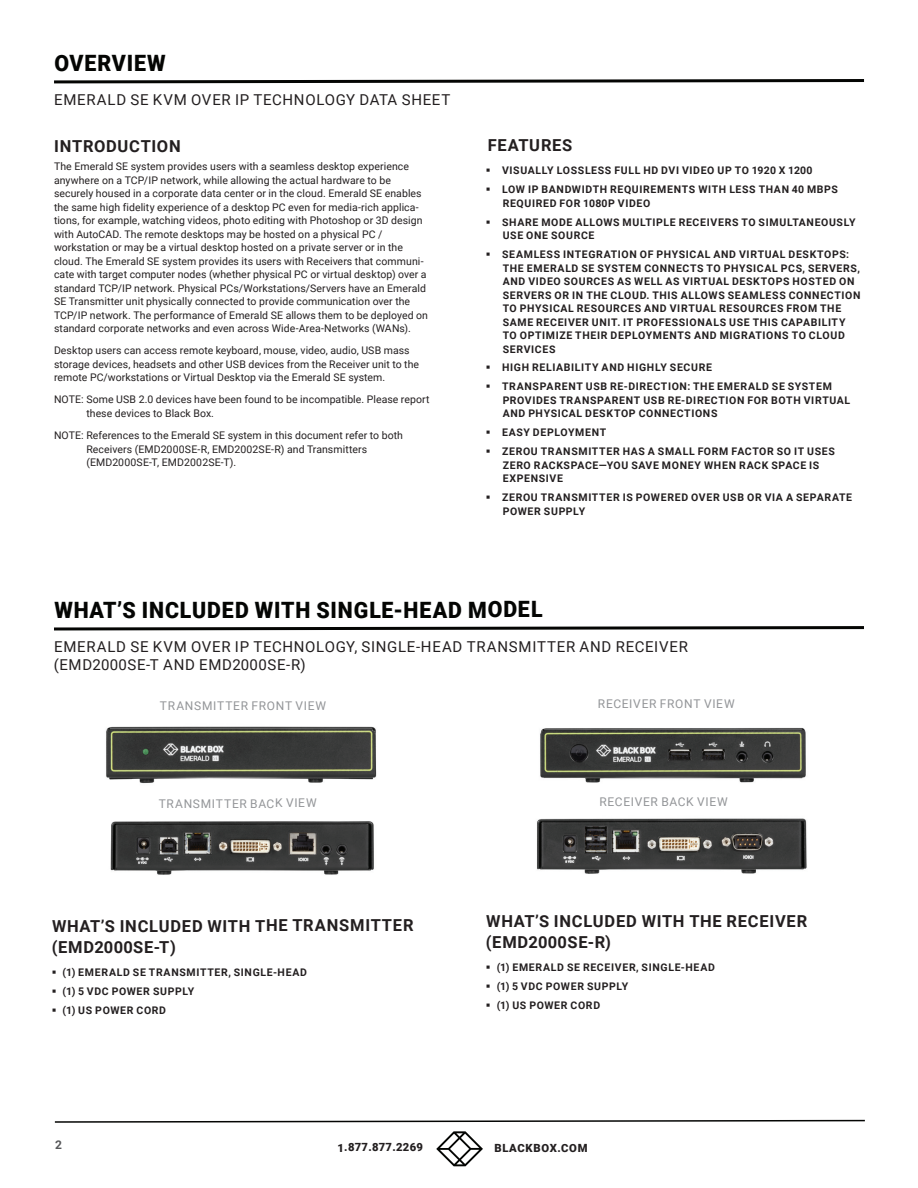
<style>
.page{position:relative;width:918px;height:1188px;background:#fff}
.page>*{position:absolute;margin:0;border:0;box-sizing:border-box;transform-origin:0 0}
.t1{font:900 22.5px "Roboto";letter-spacing:.04em;color:#040503;scale:.95 1}
.t2{font:700 16.5px/21.1px "Roboto";letter-spacing:.045em;color:#231f20}
.t3{font:15px/18px "Roboto";letter-spacing:.045em;color:#231f20}
.t4{font:12px "Roboto";letter-spacing:.055em;color:#939598}
.t5{font:700 12px "Roboto";color:#57585a}
.t6{font:900 11.25px "Roboto";letter-spacing:.025em;color:#231f20}
.t7{font:900 11.25px "Roboto";letter-spacing:.05em;color:#231f20}
.t8{font:10.5px/13.5px "Roboto";letter-spacing:.005em;color:#231f20}
.t9{font:700 10.5px/13.5px "Roboto";letter-spacing:.06em;color:#231f20}
</style>
<div class="page">
<svg style="left:54px;top:1119px;width:811px;height:4px"></svg>
<svg style="left:436px;top:1131px;width:47px;height:35px"></svg>
<svg style="left:54px;top:79px;width:811px;height:5px"></svg>
<svg style="left:54px;top:626px;width:810px;height:5px"></svg>
<img style="left:106px;top:726px;width:271px;height:58px">
<img style="left:110px;top:821px;width:264px;height:54px">
<img style="left:540px;top:727px;width:266px;height:56px">
<img style="left:537px;top:818px;width:270px;height:56px">
<h1 class="t1" style="left:54px;top:47px;width:119px">OVERVIEW</h1>
<h3 class="t3" style="left:54px;top:90px;width:398px">EMERALD SE KVM OVER IP TECHNOLOGY DATA SHEET</h3>
<h2 class="t2" style="left:54px;top:135px;width:128px">INTRODUCTION</h2>
<p class="t8" style="left:54px;top:159px;width:376px">The Emerald SE system provides users with a seamless desktop experience anywhere on a TCP/IP network, while allowing the actual hardware to be securely housed in a corporate data center or in the cloud. Emerald SE enables the same high fidelity experience of a desktop PC even for media-rich applica&shy;tions, for example, watching videos, photo editing with Photoshop or 3D design with AutoCAD. The remote desktops may be hosted on a physical PC / workstation or may be a virtual desktop hosted on a private server or in the cloud. The Emerald SE system provides its users with Receivers that communi&shy;cate with target computer nodes (whether physical PC or virtual desktop) over a standard TCP/IP network. Physical PCs/Workstations/Servers have an Emerald SE Transmitter unit physically connected to provide communication over the TCP/IP network. The performance of Emerald SE allows them to be deployed on standard corporate networks and even across Wide-Area-Networks (WANs).</p>
<p class="t8" style="left:54px;top:343px;width:367px">Desktop users can access remote keyboard, mouse, video, audio, USB mass storage devices, headsets and other USB devices from the Receiver unit to the remote PC/workstations or Virtual Desktop via the Emerald SE system.</p>
<p class="t8" style="left:86px;top:392px;width:345px;text-indent:-32px">NOTE: Some USB 2.0 devices have been found to be incompatible. Please report these devices to Black Box.</p>
<p class="t8" style="left:86px;top:428px;width:318px;text-indent:-32px">NOTE: References to the Emerald SE system in this document refer to both<br>Receivers (EMD2000SE-R, EMD2002SE-R) and Transmitters (EMD2000SE-T, EMD2002SE-T).</p>
<h2 class="t2" style="left:488px;top:134px;width:86px">FEATURES</h2>
<p class="t9" style="left:486px;top:163px;width:328px">▪ VISUALLY LOSSLESS FULL HD DVI VIDEO UP TO 1920 X 1200</p>
<p class="t9" style="left:503px;top:182px;width:337px;text-indent:-17px">▪ LOW IP BANDWIDTH REQUIREMENTS WITH LESS THAN 40 MBPS<br>REQUIRED FOR 1080P VIDEO</p>
<p class="t9" style="left:503px;top:215px;width:355px;text-indent:-17px">▪ SHARE MODE ALLOWS MULTIPLE RECEIVERS TO SIMULTANEOUSLY<br>USE ONE SOURCE</p>
<p class="t9" style="left:503px;top:247px;width:359px;text-indent:-17px">▪ SEAMLESS INTEGRATION OF PHYSICAL AND VIRTUAL DESKTOPS:<br>THE EMERALD SE SYSTEM CONNECTS TO PHYSICAL PCS, SERVERS, AND VIDEO SOURCES AS WELL AS VIRTUAL DESKTOPS HOSTED ON SERVERS OR IN THE CLOUD. THIS ALLOWS SEAMLESS CONNECTION TO PHYSICAL RESOURCES AND VIRTUAL RESOURCES FROM THE SAME RECEIVER UNIT. IT PROFESSIONALS USE THIS CAPABILITY TO OPTIMIZE THEIR DEPLOYMENTS AND MIGRATIONS TO CLOUD SERVICES</p>
<p class="t9" style="left:486px;top:361px;width:228px">▪ HIGH RELIABILITY AND HIGHLY SECURE</p>
<p class="t9" style="left:503px;top:379px;width:349px;text-indent:-17px">▪ TRANSPARENT USB RE-DIRECTION: THE EMERALD SE SYSTEM<br>PROVIDES TRANSPARENT USB RE-DIRECTION FOR BOTH VIRTUAL<br>AND PHYSICAL DESKTOP CONNECTIONS</p>
<p class="t9" style="left:486px;top:425px;width:122px">▪ EASY DEPLOYMENT</p>
<p class="t9" style="left:503px;top:444px;width:334px;text-indent:-17px">▪ ZEROU TRANSMITTER HAS A SMALL FORM FACTOR SO IT USES<br>ZERO RACKSPACE—YOU SAVE MONEY WHEN RACK SPACE IS<br>EXPENSIVE</p>
<p class="t9" style="left:503px;top:490px;width:351px;text-indent:-17px">▪ ZEROU TRANSMITTER IS POWERED OVER USB OR VIA A SEPARATE<br>POWER SUPPLY</p>
<h1 class="t1" style="left:54px;top:594px;width:516px">WHAT’S INCLUDED WITH SINGLE-HEAD MODEL</h1>
<h3 class="t3" style="left:54px;top:637px;width:635px">EMERALD SE KVM OVER IP TECHNOLOGY, SINGLE-HEAD TRANSMITTER AND RECEIVER (EMD2000SE-T AND EMD2000SE-R)</h3>
<p class="t4" style="left:160px;top:697px;width:168px">TRANSMITTER FRONT VIEW</p>
<p class="t4" style="left:598px;top:695px;width:138px">RECEIVER FRONT VIEW</p>
<p class="t4" style="left:159px;top:795px;width:159px">TRANSMITTER BACK VIEW</p>
<p class="t4" style="left:599px;top:793px;width:130px">RECEIVER BACK VIEW</p>
<h2 class="t2" style="left:52px;top:915px;width:363px">WHAT’S INCLUDED WITH THE TRANSMITTER (EMD2000SE-T)</h2>
<p class="t9" style="left:52px;top:965px;width:257px">▪ (1) EMERALD SE TRANSMITTER, SINGLE-HEAD</p>
<p class="t9" style="left:52px;top:984px;width:144px">▪ (1) 5 VDC POWER SUPPLY</p>
<p class="t9" style="left:52px;top:1003px;width:116px">▪ (1) US POWER CORD</p>
<h2 class="t2" style="left:486px;top:910px;width:323px">WHAT’S INCLUDED WITH THE RECEIVER (EMD2000SE-R)</h2>
<p class="t9" style="left:486px;top:960px;width:230px">▪ (1) EMERALD SE RECEIVER, SINGLE-HEAD</p>
<p class="t9" style="left:486px;top:979px;width:144px">▪ (1) 5 VDC POWER SUPPLY</p>
<p class="t9" style="left:486px;top:998px;width:116px">▪ (1) US POWER CORD</p>
<p class="t5" style="left:55px;top:1136px;width:8px">2</p>
<p class="t6" style="left:338px;top:1140px;width:87px">1.877.877.2269</p>
<p class="t7" style="left:495px;top:1140px;width:95px">BLACKBOX.COM</p>
</div>
